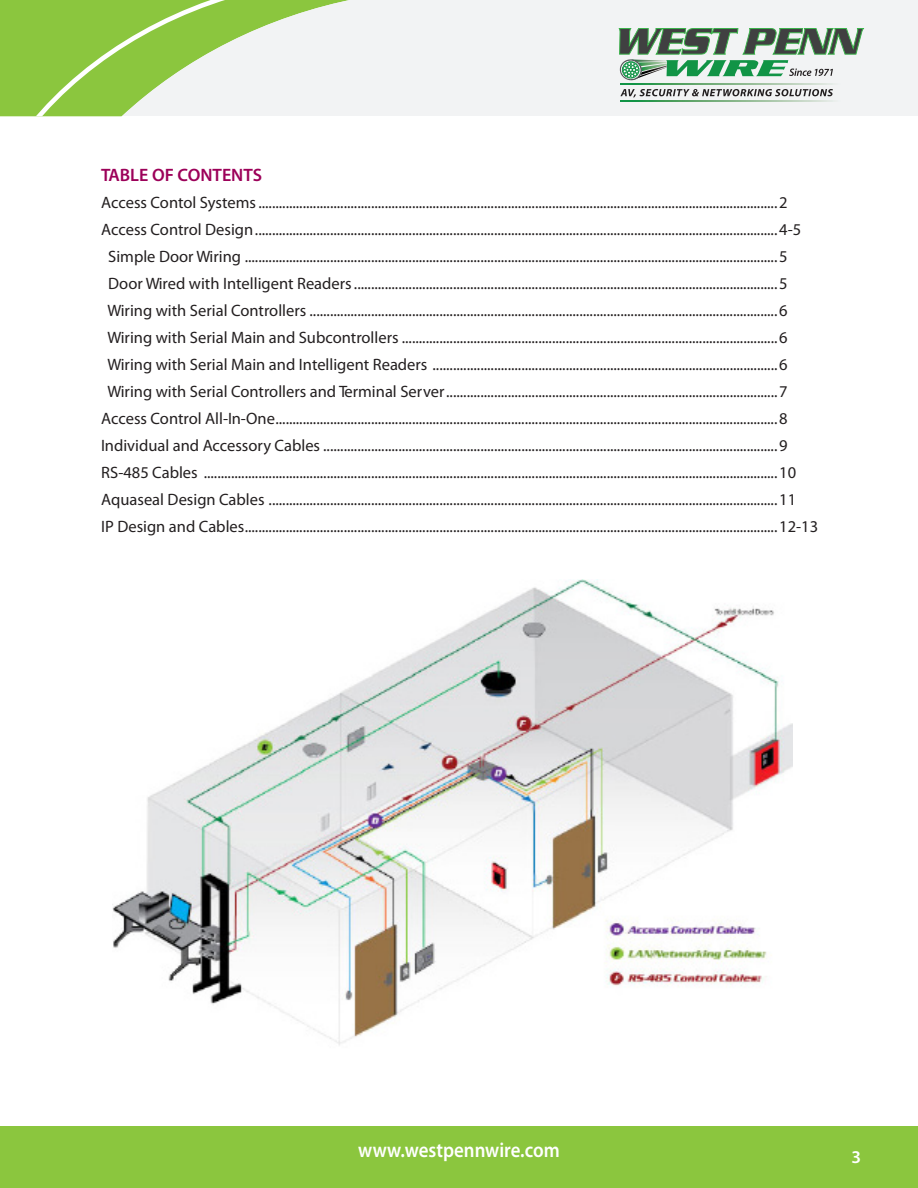
<style>
.page{position:relative;width:918px;height:1188px;background:#fff}
.page>*{position:absolute;margin:0;border:0;box-sizing:border-box;transform-origin:0 0}
.t1{font:600 21px "Myriad Pro";color:#fff;scale:.9 1}
.t2{font:600 18px "Myriad Pro";color:#9c0159}
.t3{font:600 18px "Myriad Pro";color:#fff}
.t4{font:16.5px "Myriad Pro";color:#231f20}
</style>
<div class="page">
<div style="left:0;top:0;width:918px;height:116px;background:#f2f3f4"></div>
<svg style="left:0;top:0;width:349px;height:116px"></svg>
<div style="left:0;top:1126px;width:918px;height:62px;background:#8bc63e"></div>
<svg style="left:621px;top:83px;width:212px;height:2px"></svg>
<svg style="left:621px;top:101px;width:212px;height:1px"></svg>
<svg style="left:620px;top:89px;width:213px;height:8px"></svg>
<svg style="left:618px;top:28px;width:247px;height:53px"></svg>
<img style="left:113px;top:579px;width:679px;height:466px">
<p class="t2" style="left:101px;top:164px;width:162px">TABLE OF CONTENTS</p>
<p class="t4" style="left:101px;top:192px;width:688px">Access Contol Systems........................................................................................................................................................2</p>
<p class="t4" style="left:101px;top:219px;width:701px">Access Control Design.........................................................................................................................................................4-5</p>
<p class="t4" style="left:108px;top:246px;width:681px">Simple Door Wiring ............................................................................................................................................................5</p>
<p class="t4" style="left:108px;top:273px;width:681px">Door Wired with Intelligent Readers............................................................................................................................5</p>
<p class="t4" style="left:108px;top:300px;width:682px">Wiring with Serial Controllers .........................................................................................................................................6</p>
<p class="t4" style="left:108px;top:327px;width:682px">Wiring with Serial Main and Subcontrollers ..............................................................................................................6</p>
<p class="t4" style="left:108px;top:354px;width:682px">Wiring with Serial Main and Intelligent Readers .....................................................................................................6</p>
<p class="t4" style="left:108px;top:381px;width:682px">Wiring with Serial Controllers and Terminal Server.................................................................................................7</p>
<p class="t4" style="left:101px;top:408px;width:688px">Access Control All-In-One...................................................................................................................................................8</p>
<p class="t4" style="left:101px;top:435px;width:688px">Individual and Accessory Cables .....................................................................................................................................9</p>
<p class="t4" style="left:101px;top:462px;width:696px">RS-485 Cables ........................................................................................................................................................................10</p>
<p class="t4" style="left:101px;top:489px;width:696px">Aquaseal Design Cables .....................................................................................................................................................11</p>
<p class="t4" style="left:101px;top:516px;width:718px">IP Design and Cables............................................................................................................................................................12-13</p>
<p class="t1" style="left:358px;top:1137px;width:225px">www.westpennwire.com</p>
<p class="t3" style="left:851px;top:1146px;width:11px">3</p>
</div>
